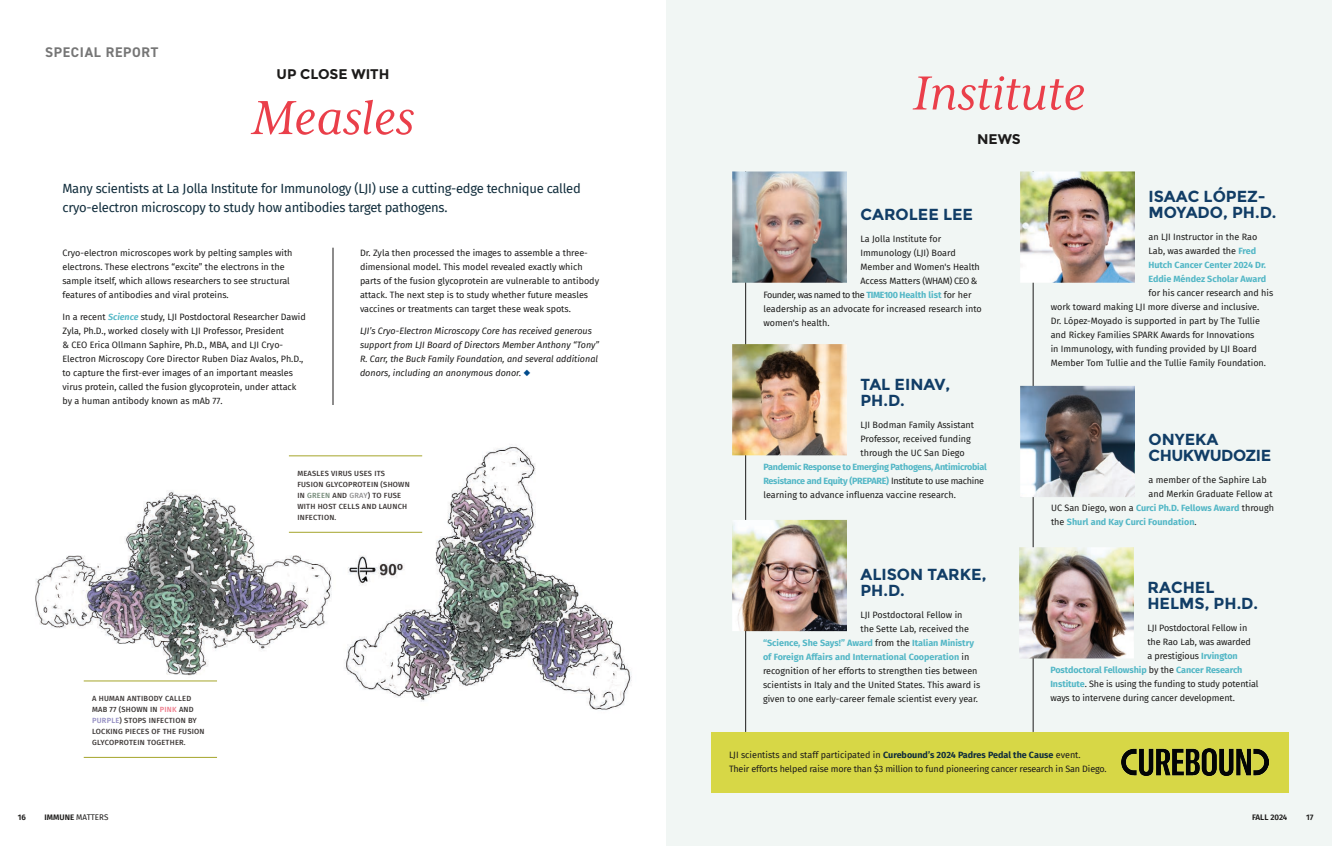
<style>
.page{position:relative;width:1332px;height:846px;background:#fff}
.page>*{position:absolute;margin:0;border:0;box-sizing:border-box;transform-origin:0 0}
.H1_-_Span_Columns{font:italic 55px "Mrs Eaves XL Serif OT";color:#ea3f4a}
.t1{font:700 16px/16px "Montserrat";color:#113d66}
.t2{font:700 16px/16px "Montserrat";letter-spacing:-.03em;color:#113d66}
.H1_-_Span_Columns-2{font:700 14px "Montserrat";color:#1c1b1a}
.Section_Header_-_Top{font:700 14px "DIN2014";letter-spacing:.05em;color:#767676}
.Copy_-_Emphasis{font:13px/19px "Fira Sans";letter-spacing:-.02em;color:#112d3c}
.Body_Copy{font:9px/14px "Fira Sans";color:#1c1b1a}
.Body_Copy-2{font:700 9px "Fira Sans";letter-spacing:-.01em;color:#53b7c6}
.Body_Copy-3{font:italic 9px/14px "Fira Sans";color:#1c1b1a}
.Body_Copy-4{font:700 9px "Fira Sans";letter-spacing:-.03em;color:#53b7c6}
.Body_Copy-5{font:9px "Fira Sans";letter-spacing:-.04em;color:#1c1b1a}
.Footer_-_Name{font:8px "Fira Sans";color:#1c1b1a}
.Footer_-_Name-2{font:600 8px "Fira Sans";letter-spacing:-.005em;color:#1c1b1a}
.Footer_-_Number{font:600 8px "Fira Sans";color:#1c1b1a}
.Captions_-_Side{font:500 7.5px/10.8px "Fira Sans";letter-spacing:.03em;color:#3d3837}
.s1{font-weight:600;font-style:italic;color:#53b7c6}
.s2{color:#004b8c}
.s3{color:#ec7888}
.s4{color:#918bc1}
.s5{font-weight:600}
.s6{color:#748a78}
.s7{color:#939293}
.s8{font-weight:700;color:#53b7c6}
.s9{font-weight:400;color:#1c1b1a}
.s10{font-weight:700;color:#112d3c}
</style>
<div class="page">
<div style="left:666px;top:0;width:666px;height:846px;background:#f1f6f4"></div>
<hr style="left:1033px;top:171px;width:1px;height:561px;background:#1c1b1a">
<hr style="left:745px;top:171px;width:1px;height:561px;background:#1c1b1a">
<img style="left:1020px;top:171px;width:115px;height:112px">
<img style="left:732px;top:171px;width:115px;height:112px">
<img style="left:732px;top:344px;width:115px;height:111px">
<img style="left:1019px;top:547px;width:115px;height:111px">
<img style="left:1020px;top:386px;width:115px;height:111px">
<img style="left:732px;top:520px;width:115px;height:111px">
<img style="left:35px;top:444px;width:597px;height:266px">
<hr style="left:289px;top:456px;width:133px;height:1px;background:#a5a52b">
<hr style="left:289px;top:532px;width:133px;height:1px;background:#a5a52b">
<hr style="left:84px;top:681px;width:133px;height:1px;background:#a5a52b">
<hr style="left:84px;top:757px;width:133px;height:1px;background:#a5a52b">
<hr style="left:332px;top:248px;width:2px;height:157px;background:#1c1b1a">
<div style="left:711px;top:732px;width:577px;height:60px;background:#d7d746"></div>
<img style="left:1121px;top:749px;width:148px;height:26px">
<p class="Section_Header_-_Top" style="left:45px;top:42px;width:115px">SPECIAL REPORT</p>
<p class="H1_-_Span_Columns-2" style="left:277px;top:66px;width:114px">UP CLOSE WITH</p>
<p class="H1_-_Span_Columns" style="left:252px;top:88px;width:163px">Measles</p>
<p class="Copy_-_Emphasis" style="left:62px;top:178px;width:520px">Many scientists at La Jolla Institute for Immunology (LJI) use a cutting-edge technique called cryo-electron microscopy to study how antibodies target pathogens.</p>
<p class="Body_Copy" style="left:62px;top:246px;width:232px">Cryo-electron microscopes work by pelting samples with electrons. These electrons “excite” the electrons in the sample itself, which allows researchers to see structural features of antibodies and viral proteins.</p>
<p class="Body_Copy" style="left:62px;top:310px;width:245px">In a recent <span class="s1">Science</span> study, LJI Postdoctoral Researcher Dawid Zyla, Ph.D., worked closely with LJI Professor, President<br>&amp; CEO Erica Ollmann Saphire, Ph.D., MBA, and LJI Cryo-Electron Microscopy Core Director Ruben Diaz Avalos, Ph.D., to capture the first-ever images of an important measles virus protein, called the fusion glycoprotein, under attack by a human antibody known as mAb 77.</p>
<p class="Body_Copy" style="left:360px;top:246px;width:241px">Dr. Zyla then processed the images to assemble a three&shy;dimensional model. This model revealed exactly which parts of the fusion glycoprotein are vulnerable to antibody attack. The next step is to study whether future measles vaccines or treatments can target these weak spots.</p>
<p class="Body_Copy-3" style="left:360px;top:324px;width:241px">LJI’s Cryo-Electron Microscopy Core has received generous support from LJI Board of Directors Member Anthony “Tony” R. Carr, the Buck Family Foundation, and several additional donors, including an anonymous donor. <span class="s2">◆</span></p>
<p class="Captions_-_Side" style="left:92px;top:693px;width:114px">A HUMAN ANTIBODY CALLED<br>MAB 77 (SHOWN IN <span class="s3">PINK</span> AND<br><span class="s4">PURPLE</span>) STOPS INFECTION BY<br>LOCKING PIECES OF THE FUSION<br>GLYCOPROTEIN TOGETHER.</p>
<p class="Footer_-_Number" style="left:18px;top:811px;width:10px">16</p>
<p class="Footer_-_Name" style="left:45px;top:812px;width:65px"><span class="s5">IMMUNE</span> MATTERS</p>
<p class="Captions_-_Side" style="left:297px;top:468px;width:114px">MEASLES VIRUS USES ITS<br>FUSION GLYCOPROTEIN (SHOWN<br>IN <span class="s6">GREEN</span> AND <span class="s7">GRAY</span>) TO FUSE<br>WITH HOST CELLS AND LAUNCH<br>INFECTION.</p>
<p class="H1_-_Span_Columns" style="left:913px;top:63px;width:174px">Institute</p>
<p class="H1_-_Span_Columns-2" style="left:977px;top:130px;width:45px">NEWS</p>
<h4 class="t1" style="left:860px;top:206px;width:114px">CAROLEE LEE</h4>
<p class="Body_Copy" style="left:860px;top:231px;width:82px">La Jolla Institute for</p>
<p class="Body_Copy" style="left:860px;top:245px;width:97px">Immunology (LJI) Board</p>
<p class="Body_Copy" style="left:860px;top:259px;width:121px">Member and Women's Health</p>
<p class="Body_Copy" style="left:860px;top:273px;width:118px">Access Matters (WHAM) CEO &amp;</p>
<p class="Body_Copy-5" style="left:763px;top:288px;width:210px">Founder, was named to the <span class="s8">TIME100 Health list</span> for her</p>
<p class="Body_Copy" style="left:763px;top:301px;width:220px">leadership as an advocate for increased research into</p>
<p class="Body_Copy" style="left:763px;top:315px;width:68px">women's health.</p>
<h4 class="t1" style="left:861px;top:377px;width:91px">TAL EINAV,<br>PH.D.</h4>
<p class="Body_Copy" style="left:861px;top:418px;width:115px">LJI Bodman Family Assistant</p>
<p class="Body_Copy" style="left:861px;top:432px;width:112px">Professor, received funding</p>
<p class="Body_Copy" style="left:861px;top:446px;width:106px">through the UC San Diego</p>
<p class="Body_Copy-4" style="left:763px;top:460px;width:225px">Pandemic Response to Emerging Pathogens, Antimicrobial</p>
<p class="Body_Copy-4" style="left:763px;top:474px;width:222px">Resistance and Equity (PREPARE) <span class="s9">Institute to use machine</span></p>
<p class="Body_Copy" style="left:763px;top:488px;width:194px">learning to advance influenza vaccine research.</p>
<h4 class="t1" style="left:860px;top:566px;width:128px">ALISON TARKE,<br>PH.D.</h4>
<p class="Body_Copy" style="left:860px;top:607px;width:104px">LJI Postdoctoral Fellow in</p>
<p class="Body_Copy" style="left:860px;top:621px;width:110px">the Sette Lab, received the</p>
<p class="Body_Copy-2" style="left:763px;top:635px;width:212px">“Science, She Says!” Award <span class="s9">from the</span> Italian Ministry</p>
<p class="Body_Copy-2" style="left:763px;top:649px;width:208px">of Foreign Affairs and International Cooperation <span class="s9">in</span></p>
<p class="Body_Copy" style="left:763px;top:663px;width:216px">recognition of her efforts to strengthen ties between</p>
<p class="Body_Copy" style="left:763px;top:677px;width:219px">scientists in Italy and the United States. This award is</p>
<p class="Body_Copy" style="left:763px;top:691px;width:216px">given to one early-career female scientist every year.</p>
<h4 class="t1" style="left:1148px;top:188px;width:129px">ISAAC LÓPEZ-<br>MOYADO, PH.D.</h4>
<p class="Body_Copy" style="left:1148px;top:229px;width:110px">an LJI Instructor in the Rao</p>
<p class="Body_Copy" style="left:1148px;top:243px;width:109px">Lab, was awarded the <span class="s8">Fred</span></p>
<p class="Body_Copy-2" style="left:1148px;top:257px;width:119px">Hutch Cancer Center 2024 Dr.</p>
<p class="Body_Copy-2" style="left:1148px;top:271px;width:119px">Eddie Méndez Scholar Award</p>
<p class="Body_Copy" style="left:1148px;top:285px;width:126px">for his cancer research and his</p>
<p class="Body_Copy" style="left:1051px;top:299px;width:210px">work toward making LJI more diverse and inclusive.</p>
<p class="Body_Copy" style="left:1051px;top:313px;width:211px">Dr. López-Moyado is supported in part by The Tullie</p>
<p class="Body_Copy" style="left:1051px;top:327px;width:205px">and Rickey Families SPARK Awards for Innovations</p>
<p class="Body_Copy" style="left:1051px;top:341px;width:207px">in Immunology, with funding provided by LJI Board</p>
<p class="Body_Copy" style="left:1051px;top:355px;width:217px">Member Tom Tullie and the Tullie Family Foundation.</p>
<h4 class="t2" style="left:1148px;top:432px;width:124px">ONYEKA<br>CHUKWUDOZIE</h4>
<p class="Body_Copy" style="left:1148px;top:473px;width:120px">a member of the Saphire Lab</p>
<p class="Body_Copy" style="left:1148px;top:487px;width:126px">and Merkin Graduate Fellow at</p>
<p class="Body_Copy" style="left:1051px;top:501px;width:224px">UC San Diego, won a <span class="s8">Curci Ph.D. Fellows Award</span> through</p>
<p class="Body_Copy-2" style="left:1051px;top:514px;width:147px"><span class="s9">the</span> Shurl and Kay Curci Foundation<span class="s9">.</span></p>
<h4 class="t1" style="left:1147px;top:579px;width:112px">RACHEL<br>HELMS, PH.D.</h4>
<p class="Body_Copy" style="left:1147px;top:621px;width:101px">LJI Postdoctoral Fellow in</p>
<p class="Body_Copy" style="left:1147px;top:635px;width:105px">the Rao Lab, was awarded</p>
<p class="Body_Copy" style="left:1147px;top:649px;width:92px">a prestigious <span class="s8">Irvington</span></p>
<p class="Body_Copy-2" style="left:1050px;top:662px;width:194px">Postdoctoral Fellowship <span class="s9">by the</span> Cancer Research</p>
<p class="Body_Copy" style="left:1050px;top:677px;width:210px"><span class="s8">Institute</span>. She is using the funding to study potential</p>
<p class="Body_Copy" style="left:1050px;top:691px;width:186px">ways to intervene during cancer development.</p>
<p class="Body_Copy" style="left:729px;top:748px;width:379px">LJI scientists and staff participated in <span class="s10">Curebound’s 2024 Padres Pedal the Cause</span> event.<br>Their efforts helped raise more than $3 million to fund pioneering cancer research in San Diego.</p>
<p class="Footer_-_Name-2" style="left:1252px;top:811px;width:37px">FALL 2024</p>
<p class="Footer_-_Number" style="left:1306px;top:811px;width:9px">17</p>
</div>
